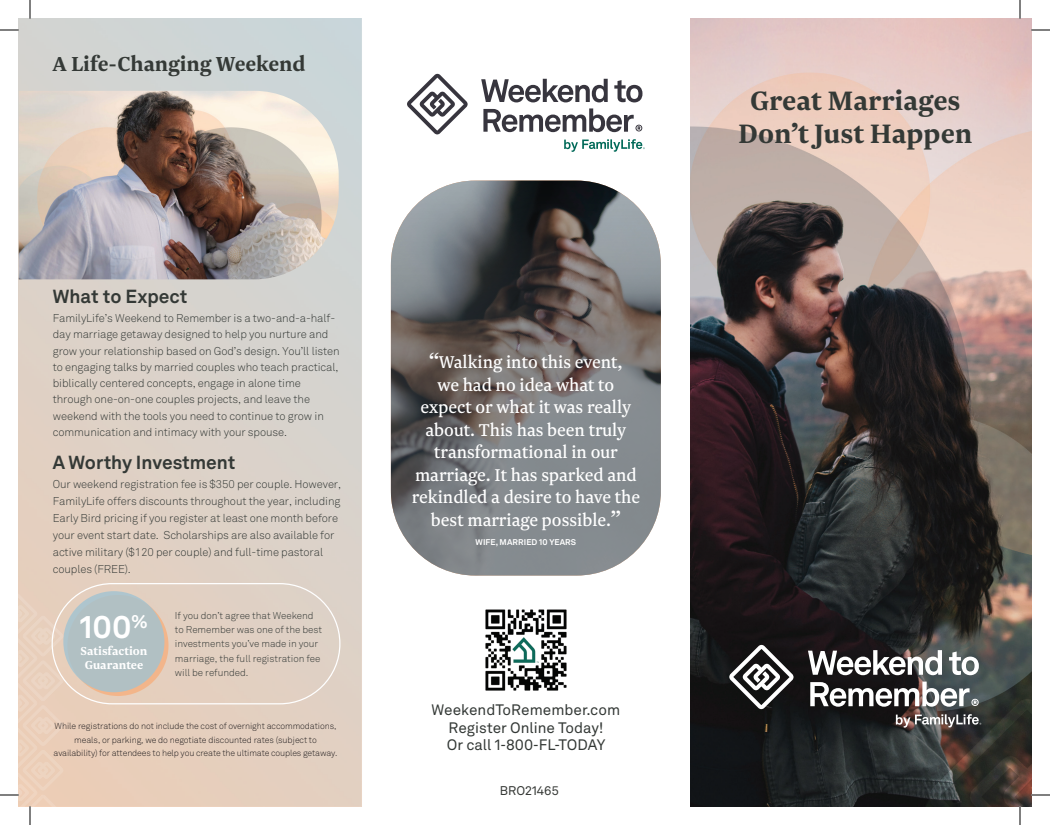
<style>
.page{position:relative;width:1050px;height:825px;background:#fff}
.page>*{position:absolute;margin:0;border:0;box-sizing:border-box;transform-origin:0 0}
.t1{font:700 31.62px "Akkurat LL";color:#fff}
.t2{font:700 31.25px/33.1px "Newzald";color:#343936;text-align:center}
.t3{font:700 23.75px "Newzald";color:#343936}
.t4{font:20px/22.5px "Newzald";color:#fff;text-align:center}
.t5{font:700 18.75px "Akkurat LL";color:#343936}
.t6{font:15px/17.8px "Akkurat LL";color:#343936;text-align:center}
.t7{font:700 13.5px/14.2px "Newzald";color:#fff;text-align:center}
.t8{font:12.5px "Akkurat LL";color:#363936}
.t9{font:300 11.25px/16.2px "Akkurat";letter-spacing:-.01em;color:#343936}
.t10{font:300 9.88px/14.2px "Akkurat";letter-spacing:-.005em;color:#343936}
.t11{font:300 8.75px/13.8px "Akkurat";letter-spacing:-.01em;color:#231f20;text-align:center}
.t12{font:700 8.25px "Akkurat LL";letter-spacing:.01em;color:#fff}
.s1{font-size:23.75px}
</style>
<div class="page">
<div style="left:19px;top:19px;width:349px;height:787px;background:#231f20;opacity:.1"></div>
<img style="left:19px;top:19px;width:342px;height:787px">
<div style="left:52px;top:583px;width:288px;height:121px;border:1px solid #fff;border-radius:60px"></div>
<img style="left:691px;top:19px;width:340px;height:787px">
<img style="left:19px;top:91px;width:320px;height:188px">
<svg style="left:391px;top:181px;width:270px;height:395px;background:#6f6f71"></svg>
<svg style="left:67px;top:595px;width:102px;height:101px"></svg>
<div style="left:63px;top:591px;width:101px;height:101px;background:#b1c0c3;border-radius:50%"></div>
<svg style="left:407px;top:74px;width:61px;height:60px"></svg>
<svg style="left:564px;top:139px;width:81px;height:13px"></svg>
<svg style="left:481px;top:79px;width:127px;height:23px"></svg>
<svg style="left:614px;top:80px;width:29px;height:22px"></svg>
<svg style="left:483px;top:108px;width:159px;height:24px"></svg>
<img style="left:485px;top:609px;width:82px;height:82px">
<svg style="left:729px;top:645px;width:65px;height:64px"></svg>
<svg style="left:808px;top:650px;width:134px;height:25px"></svg>
<svg style="left:949px;top:652px;width:30px;height:23px"></svg>
<svg style="left:0;top:29px;width:19px;height:2px"></svg>
<svg style="left:1031px;top:29px;width:19px;height:2px"></svg>
<svg style="left:29px;top:0;width:2px;height:19px"></svg>
<svg style="left:0;top:592px;width:64px;height:233px"></svg>
<svg style="left:1019px;top:0;width:2px;height:19px"></svg>
<svg style="left:810px;top:682px;width:240px;height:143px"></svg>
<h3 class="t3" style="left:52px;top:49px;width:255px">A Life-Changing Weekend</h3>
<h3 class="t5" style="left:53px;top:282px;width:136px">What to Expect</h3>
<p class="t9" style="left:53px;top:310px;width:288px">FamilyLife’s Weekend to Remember is a two-and-a-half&shy;day marriage getaway designed to help you nurture and grow your relationship based on God’s design. You’ll listen to engaging talks by married couples who teach practical, biblically centered concepts, engage in alone time through one-on-one couples projects, and leave the weekend with the tools you need to continue to grow in communication and intimacy with your spouse.</p>
<h3 class="t5" style="left:53px;top:447px;width:184px">A Worthy Investment</h3>
<p class="t9" style="left:53px;top:476px;width:290px;line-height:16.9px">Our weekend registration fee is $350 per couple. However, FamilyLife offers discounts throughout the year, including Early Bird pricing if you register at least one month before your event start date. Scholarships are also available for active military ($120 per couple) and full-time pastoral couples (FREE).</p>
<h1 class="t1" style="left:80px;top:603px;width:69px">100<sup>%</sup></h1>
<p class="t7" style="left:81px;top:643px;width:68px">Satisfaction<br>Guarantee</p>
<p class="t10" style="left:175px;top:608px;width:149px">If you don’t agree that Weekend to Remember was one of the best investments you’ve made in your marriage, the full registration fee will be refunded.</p>
<p class="t11" style="left:54px;top:719px;width:286px">While registrations do not include the cost of overnight accommodations, meals, or parking, we do negotiate discounted rates (subject to availability) for attendees to help you create the ultimate couples getaway.</p>
<h3 class="t4" style="left:412px;top:351px;width:230px"><span class="s1">“</span>Walking into this event,<br>we had no idea what to expect or what it was really about. This has been truly transformational in our marriage. It has sparked and rekindled a desire to have the best marriage possible.<span class="s1">”</span></h3>
<p class="t12" style="left:476px;top:536px;width:102px">WIFE, MARRIED 10 YEARS</p>
<h3 class="t6" style="left:432px;top:700px;width:190px">WeekendToRemember.com<br>Register Online Today!<br>Or call 1-800-FL-TODAY</h3>
<p class="t8" style="left:500px;top:781px;width:61px">BRO21465</p>
<h2 class="t2" style="left:738px;top:83px;width:236px">Great Marriages<br>Don’t Just Happen</h2>
</div>
